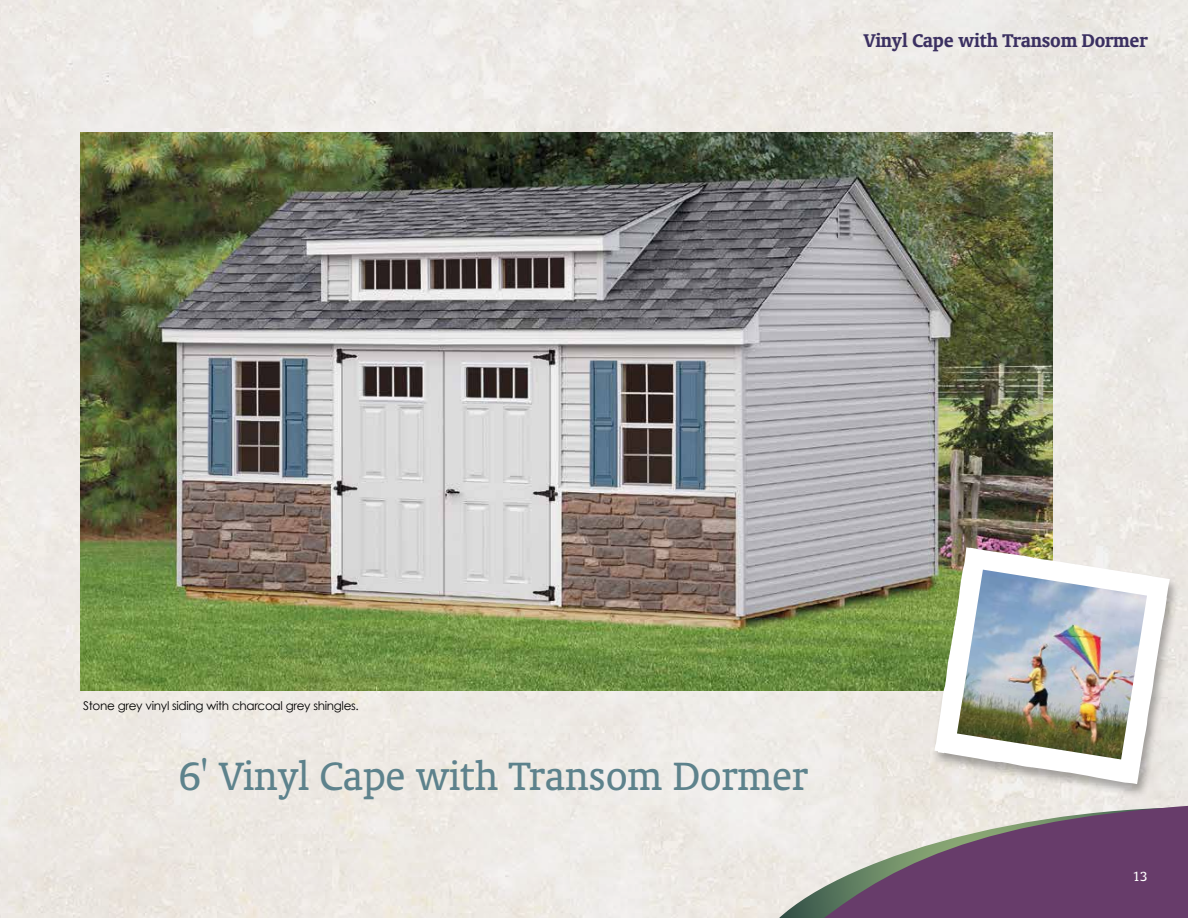
<style>
.page{position:relative;width:1188px;height:918px;background:#edeae5}
.page>*{position:absolute;margin:0;border:0;box-sizing:border-box;transform-origin:0 0}
.t1{font:45px "Oranda BT";letter-spacing:-.01em;color:#5d828c}
.t2{font:700 21px "Oranda BT";letter-spacing:-.01em;color:#3b3061}
.t3{font:15px "Oranda BT";color:#fff}
.t4{font:12px "Century Gothic";letter-spacing:-.025em;color:#000}
</style>
<div class="page">
<img style="left:80px;top:132px;width:972px;height:558px">
<svg style="left:758px;top:807px;width:32px;height:111px;background:#ebe7e3"></svg>
<svg style="left:790px;top:805px;width:398px;height:113px;background:#8e758d"></svg>
<div style="left:931px;top:546px;width:250px;height:252px;background:#000;opacity:.32"></div>
<svg style="left:934px;top:547px;width:236px;height:237px"></svg>
<img style="left:957px;top:570px;width:190px;height:189px">
<h2 class="t2" style="left:863px;top:28px;width:286px">Vinyl Cape with Transom Dormer</h2>
<p class="t4" style="left:83px;top:698px;width:277px">Stone grey vinyl siding with charcoal grey shingles.</p>
<h1 class="t1" style="left:179px;top:751px;width:630px">6' Vinyl Cape with Transom Dormer</h1>
<p class="t3" style="left:1133px;top:867px;width:16px">13</p>
</div>
